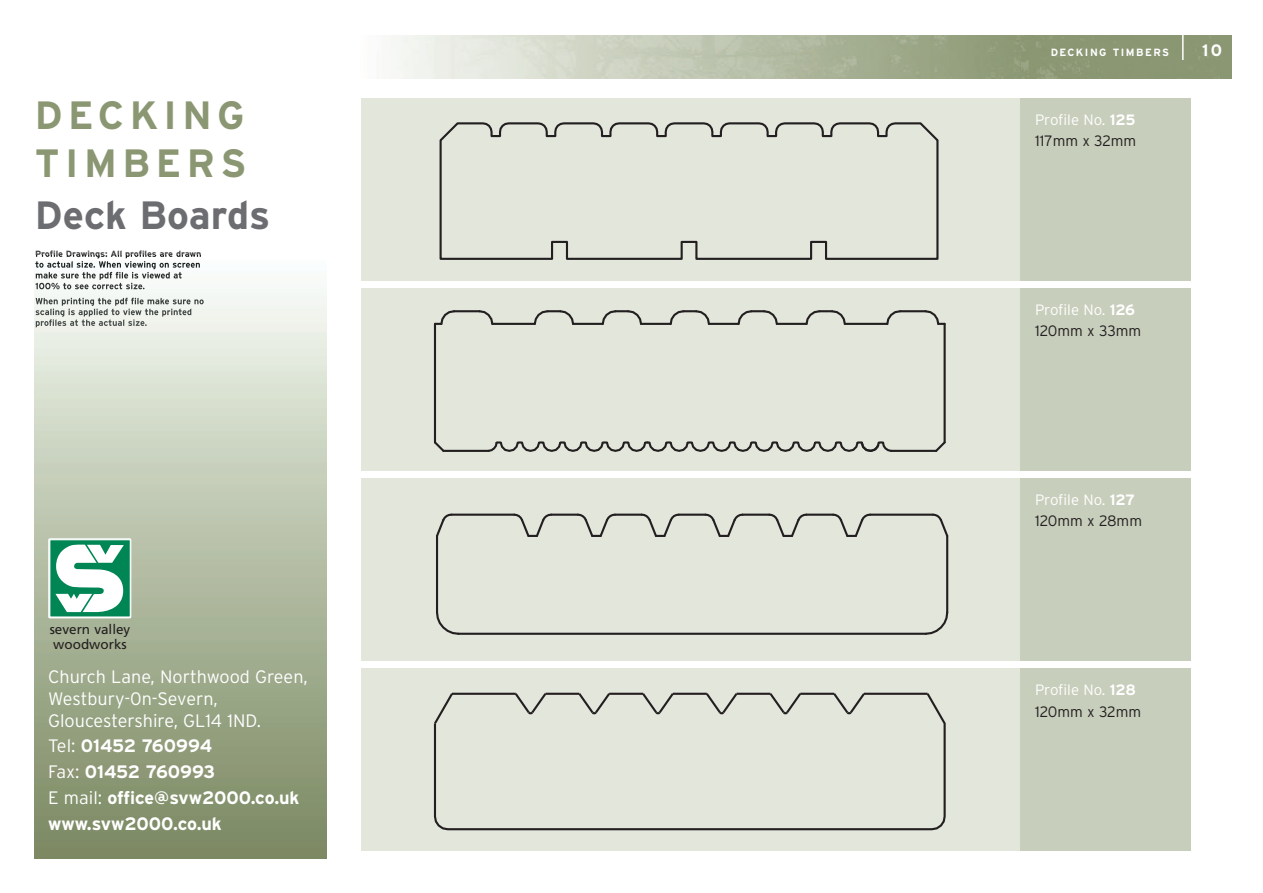
<style>
.page{position:relative;width:1263px;height:893px;background:#fff}
.page>*{position:absolute;margin:0;border:0;box-sizing:border-box;transform-origin:0 0}
.t1{font:700 39.45px/48px "Interstate";letter-spacing:.14em;color:#8a9772}
.t2{font:700 39.45px "Interstate";color:#6c6d70}
.t3{font:700 18px/25.8px "Interstate";color:#fff}
.t4{font:300 18px/21.6px "Interstate";color:#fff}
.t5{font:700 16.5px "Interstate";color:#fff}
.t6{font:300 15px/21.3px "Interstate";color:#fff}
.t7{font:13.5px/15px "Frutiger";color:#231f20}
.t8{font:700 10.5px "Interstate";letter-spacing:.14em;color:#fff}
.t9{font:700 9px "Interstate";color:#3e3e3f}
.s1{font-weight:300}
.s2{font-weight:700}
.s3{color:#231f20}
</style>
<div class="page">
<img style="left:34px;top:255px;width:292px;height:604px">
<img style="left:36px;top:255px;width:71px;height:4px">
<img style="left:35px;top:261px;width:81px;height:7px">
<img style="left:36px;top:272px;width:76px;height:8px">
<img style="left:35px;top:283px;width:83px;height:6px">
<img style="left:36px;top:298px;width:83px;height:8px">
<img style="left:36px;top:308px;width:67px;height:9px">
<img style="left:36px;top:319px;width:72px;height:9px">
<div style="left:1020px;top:35px;width:212px;height:43px;background:#8a9772"></div>
<svg style="left:1182px;top:35px;width:1px;height:25px"></svg>
<div style="left:48px;top:538px;width:83px;height:80px;background:#f2f8f6;border-radius:2px"></div>
<svg style="left:50px;top:540px;width:80px;height:77px"></svg>
<div style="left:795px;top:98px;width:396px;height:183px;background:#c7cebb"></div>
<div style="left:361px;top:98px;width:659px;height:183px;background:#e2e6db"></div>
<div style="left:795px;top:288px;width:396px;height:183px;background:#c7cebb"></div>
<div style="left:361px;top:288px;width:659px;height:183px;background:#e2e6db"></div>
<div style="left:795px;top:478px;width:396px;height:183px;background:#c7cebb"></div>
<div style="left:361px;top:478px;width:659px;height:183px;background:#e2e6db"></div>
<div style="left:795px;top:668px;width:396px;height:183px;background:#c7cebb"></div>
<div style="left:361px;top:668px;width:659px;height:183px;background:#e2e6db"></div>
<svg style="left:439px;top:122px;width:499px;height:138px"></svg>
<hr style="left:943px;top:324px;width:3px;height:118px;background:#231f20">
<hr style="left:434px;top:324px;width:2px;height:118px;background:#231f20">
<hr style="left:454px;top:310px;width:25px;height:2px;background:#231f20">
<hr style="left:492px;top:323px;width:43px;height:2px;background:#231f20">
<hr style="left:573px;top:323px;width:30px;height:2px;background:#231f20">
<hr style="left:641px;top:323px;width:30px;height:2px;background:#231f20">
<hr style="left:709px;top:323px;width:30px;height:2px;background:#231f20">
<hr style="left:777px;top:323px;width:29px;height:2px;background:#231f20">
<hr style="left:900px;top:310px;width:25px;height:2px;background:#231f20">
<hr style="left:845px;top:323px;width:42px;height:2px;background:#231f20">
<svg style="left:435px;top:310px;width:21px;height:16px"></svg>
<svg style="left:477px;top:310px;width:18px;height:15px"></svg>
<svg style="left:532px;top:310px;width:44px;height:15px"></svg>
<svg style="left:600px;top:310px;width:43px;height:15px"></svg>
<svg style="left:668px;top:310px;width:43px;height:15px"></svg>
<svg style="left:736px;top:310px;width:43px;height:15px"></svg>
<svg style="left:804px;top:310px;width:43px;height:15px"></svg>
<svg style="left:885px;top:310px;width:17px;height:15px"></svg>
<svg style="left:923px;top:310px;width:22px;height:16px"></svg>
<svg style="left:434px;top:439px;width:12px;height:13px"></svg>
<svg style="left:933px;top:439px;width:13px;height:13px"></svg>
<hr style="left:891px;top:450px;width:45px;height:2px;background:#231f20">
<hr style="left:443px;top:450px;width:45px;height:2px;background:#231f20">
<svg style="left:486px;top:441px;width:407px;height:11px"></svg>
<hr style="left:946px;top:536px;width:2px;height:76px;background:#231f20">
<hr style="left:436px;top:536px;width:2px;height:76px;background:#231f20">
<hr style="left:451px;top:514px;width:63px;height:2px;background:#231f20">
<hr style="left:551px;top:514px;width:27px;height:2px;background:#231f20">
<hr style="left:615px;top:514px;width:27px;height:2px;background:#231f20">
<hr style="left:679px;top:514px;width:26px;height:2px;background:#231f20">
<hr style="left:742px;top:514px;width:27px;height:2px;background:#231f20">
<hr style="left:870px;top:514px;width:63px;height:2px;background:#231f20">
<hr style="left:806px;top:514px;width:27px;height:2px;background:#231f20">
<svg style="left:831px;top:514px;width:41px;height:23px"></svg>
<svg style="left:767px;top:514px;width:42px;height:23px"></svg>
<svg style="left:703px;top:514px;width:42px;height:23px"></svg>
<svg style="left:639px;top:514px;width:42px;height:23px"></svg>
<svg style="left:575px;top:514px;width:42px;height:23px"></svg>
<svg style="left:512px;top:514px;width:42px;height:23px"></svg>
<svg style="left:436px;top:514px;width:18px;height:25px"></svg>
<svg style="left:930px;top:514px;width:18px;height:25px"></svg>
<hr style="left:458px;top:633px;width:468px;height:2px;background:#231f20">
<svg style="left:436px;top:610px;width:25px;height:25px"></svg>
<svg style="left:923px;top:610px;width:25px;height:25px"></svg>
<svg style="left:434px;top:693px;width:512px;height:137px"></svg>
<svg style="left:576px;top:693px;width:36px;height:22px"></svg>
<hr style="left:452px;top:693px;width:64px;height:2px;background:#231f20">
<hr style="left:545px;top:693px;width:34px;height:2px;background:#231f20">
<hr style="left:609px;top:693px;width:34px;height:2px;background:#231f20">
<hr style="left:673px;top:693px;width:34px;height:2px;background:#231f20">
<hr style="left:736px;top:693px;width:34px;height:2px;background:#231f20">
<hr style="left:864px;top:693px;width:64px;height:2px;background:#231f20">
<hr style="left:800px;top:693px;width:34px;height:2px;background:#231f20">
<svg style="left:513px;top:693px;width:35px;height:22px"></svg>
<svg style="left:640px;top:693px;width:36px;height:22px"></svg>
<svg style="left:704px;top:693px;width:35px;height:22px"></svg>
<svg style="left:767px;top:693px;width:36px;height:22px"></svg>
<svg style="left:831px;top:693px;width:36px;height:22px"></svg>
<h1 class="t1" style="left:35px;top:92px;width:213px">DECKING<br>TIMBERS</h1>
<h1 class="t2" style="left:35px;top:192px;width:237px">Deck Boards</h1>
<p class="t9" style="left:35px;top:248px;width:168px">Profile Drawings: All profiles are drawn</p>
<p class="t7" style="left:50px;top:623px;width:82px">severn valley woodworks</p>
<p class="t4" style="left:48px;top:666px;width:261px">Church Lane, Northwood Green,<br>Westbury-0n-Severn,<br>Gloucestershire, GL14 1ND.</p>
<p class="t3" style="left:48px;top:733px;width:253px"><span class="s1">Tel:</span> 01452 760994<br><span class="s1">Fax:</span> 01452 760993<br><span class="s1">E mail:</span> office@svw2000.co.uk www.svw2000.co.uk</p>
<p class="t8" style="left:1051px;top:46px;width:120px">DECKING TIMBERS</p>
<p class="t5" style="left:1202px;top:41px;width:21px">10</p>
<p class="t6" style="left:1035px;top:109px;width:103px">Profile No. <span class="s2">125<br></span><span class="s3">117mm x 32mm</span></p>
<p class="t6" style="left:1035px;top:299px;width:108px">Profile No. <span class="s2">126<br></span><span class="s3">120mm x 33mm</span></p>
<p class="t6" style="left:1035px;top:489px;width:109px">Profile No. <span class="s2">127<br></span><span class="s3">120mm x 28mm</span></p>
<p class="t6" style="left:1035px;top:679px;width:108px">Profile No. <span class="s2">128<br></span><span class="s3">120mm x 32mm</span></p>
</div>
